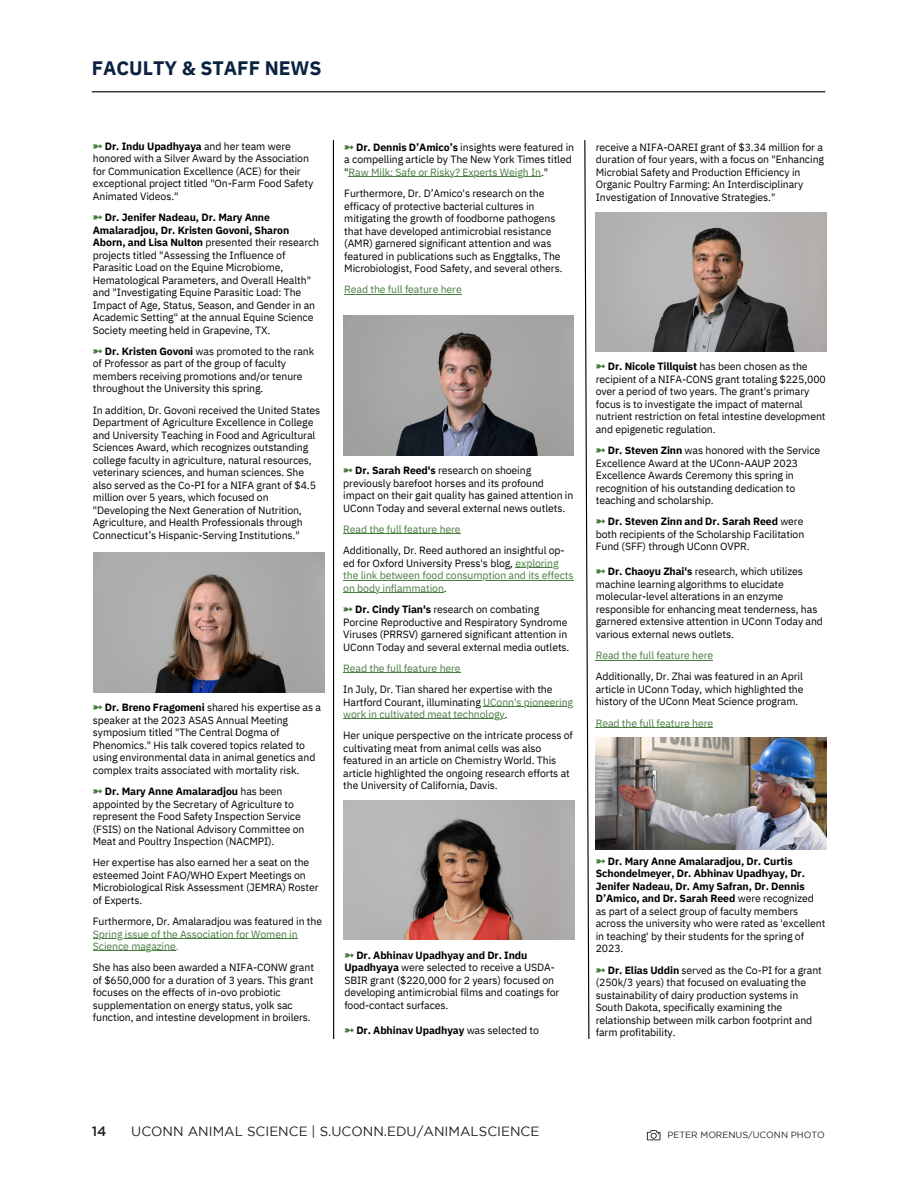
<style>
.page{position:relative;width:918px;height:1188px;background:#fff}
.page>*{position:absolute;margin:0;border:0;box-sizing:border-box;transform-origin:0 0}
.t1{font:700 19.5px "IBM Plex Sans";color:#0a223f}
.t2{font:500 13.65px "Gotham";color:#231f20}
.t3{font:13.35px "Gotham";color:#231f20}
.t4{font:10.5px/12.5px "IBM Plex Sans";letter-spacing:-.01em;color:#000}
.t5{font:10.5px/12.5px "IBM Plex Sans";letter-spacing:-.01em;color:#497d40}
.t6{font:700 10.5px "IBM Plex Sans";letter-spacing:-.01em;color:#000}
.t7{font:9px "Gotham";color:#231f20}
.s1{font-family:"Free Serif";color:#497d40}
.s2{font-weight:700}
.s3{color:#000}
.s4{color:#497d40}
.s5{font-family:"Free Serif";font-weight:400;color:#497d40}
.s6{font-weight:400}
</style>
<div class="page">
<hr style="left:92px;top:91px;width:733px;height:1px;background:#000">
<img style="left:93px;top:553px;width:231px;height:139px">
<hr style="left:349px;top:177px;width:192px;height:1px;background:#497d40">
<hr style="left:344px;top:294px;width:118px;height:1px;background:#497d40">
<img style="left:343px;top:316px;width:231px;height:139px">
<hr style="left:343px;top:534px;width:118px;height:1px;background:#497d40">
<hr style="left:515px;top:567px;width:43px;height:1px;background:#497d40">
<hr style="left:343px;top:580px;width:231px;height:1px;background:#497d40">
<hr style="left:343px;top:592px;width:101px;height:1px;background:#497d40">
<hr style="left:343px;top:672px;width:118px;height:1px;background:#497d40">
<hr style="left:483px;top:706px;width:90px;height:1px;background:#497d40">
<hr style="left:343px;top:719px;width:162px;height:1px;background:#497d40">
<img style="left:344px;top:800px;width:230px;height:140px">
<hr style="left:596px;top:660px;width:117px;height:1px;background:#497d40">
<hr style="left:596px;top:727px;width:117px;height:1px;background:#497d40">
<img style="left:596px;top:212px;width:230px;height:140px">
<img style="left:596px;top:738px;width:230px;height:111px">
<hr style="left:333px;top:140px;width:1px;height:899px;background:#000">
<svg style="left:584px;top:140px;width:6px;height:899px"></svg>
<svg style="left:647px;top:1130px;width:13px;height:10px"></svg>
<hr style="left:93px;top:938px;width:205px;height:1px;background:#497d40">
<hr style="left:93px;top:951px;width:83px;height:1px;background:#497d40">
<p class="t1" style="left:92px;top:55px;width:231px">FACULTY &amp; STAFF NEWS</p>
<p class="t4" style="left:93px;top:140px;width:222px"><span class="s1">➼</span> <span class="s2">Dr. Indu Upadhyaya</span> and her team were honored with a Silver Award by the Association for Communication Excellence (ACE) for their exceptional project titled "On-Farm Food Safety Animated Videos."</p>
<p class="t4" style="left:93px;top:211px;width:228px"><span class="s1">➼</span> <span class="s2">Dr. Jenifer Nadeau, Dr. Mary Anne Amalaradjou, Dr. Kristen Govoni, Sharon Aborn, and Lisa Nulton</span> presented their research projects titled "Assessing the Influence of Parasitic Load on the Equine Microbiome, Hematological Parameters, and Overall Health" and "Investigating Equine Parasitic Load: The Impact of Age, Status, Season, and Gender in an Academic Setting" at the annual Equine Science Society meeting held in Grapevine, TX.</p>
<p class="t4" style="left:93px;top:345px;width:223px"><span class="s1">➼</span> <span class="s2">Dr. Kristen Govoni</span> was promoted to the rank of Professor as part of the group of faculty members receiving promotions and/or tenure throughout the University this spring.</p>
<p class="t4" style="left:93px;top:404px;width:229px">In addition, Dr. Govoni received the United States Department of Agriculture Excellence in College and University Teaching in Food and Agricultural Sciences Award, which recognizes outstanding college faculty in agriculture, natural resources, veterinary sciences, and human sciences. She also served as the Co-PI for a NIFA grant of $4.5 million over 5 years, which focused on "Developing the Next Generation of Nutrition, Agriculture, and Health Professionals through Connecticut’s Hispanic-Serving Institutions."</p>
<p class="t4" style="left:93px;top:701px;width:230px"><span class="s1">➼</span> <span class="s2">Dr. Breno Fragomeni</span> shared his expertise as a speaker at the 2023 ASAS Annual Meeting symposium titled "The Central Dogma of Phenomics." His talk covered topics related to using environmental data in animal genetics and complex traits associated with mortality risk.</p>
<p class="t4" style="left:93px;top:785px;width:213px"><span class="s1">➼</span> <span class="s2">Dr. Mary Anne Amalaradjou</span> has been appointed by the Secretary of Agriculture to represent the Food Safety Inspection Service (FSIS) on the National Advisory Committee on Meat and Poultry Inspection (NACMPI).</p>
<p class="t4" style="left:93px;top:856px;width:227px">Her expertise has also earned her a seat on the esteemed Joint FAO/WHO Expert Meetings on Microbiological Risk Assessment (JEMRA) Roster of Experts.</p>
<p class="t5" style="left:93px;top:915px;width:231px"><span class="s3">Furthermore, Dr. Amalaradjou was featured in the<br></span>Spring issue of the Association for Women in<br>Science magazine.</p>
<p class="t4" style="left:93px;top:961px;width:223px">She has also been awarded a NIFA-CONW grant of $650,000 for a duration of 3 years. This grant focuses on the effects of in-ovo probiotic supplementation on energy status, yolk sac function, and intestine development in broilers.</p>
<p class="t4" style="left:344px;top:141px;width:231px"><span class="s1">➼</span> <span class="s2">Dr. Dennis D’Amico’s</span> insights were featured in a compelling article by The New York Times titled "<span class="s4">Raw Milk: Safe or Risky? Experts Weigh In</span>."</p>
<p class="t4" style="left:344px;top:187px;width:220px">Furthermore, Dr. D’Amico's research on the efficacy of protective bacterial cultures in mitigating the growth of foodborne pathogens that have developed antimicrobial resistance (AMR) garnered significant attention and was featured in publications such as Enggtalks, The Microbiologist, Food Safety, and several others.</p>
<p class="t5" style="left:344px;top:283px;width:119px">Read the full feature here</p>
<p class="t4" style="left:343px;top:464px;width:232px"><span class="s1">➼</span> <span class="s2">Dr. Sarah Reed's</span> research on shoeing previously barefoot horses and its profound impact on their gait quality has gained attention in UConn Today and several external news outlets.</p>
<p class="t5" style="left:343px;top:523px;width:119px">Read the full feature here</p>
<p class="t4" style="left:343px;top:544px;width:232px">Additionally, Dr. Reed authored an insightful op&shy;ed for Oxford University Press's blog, <span class="s4">exploring the link between food consumption and its effects on body inflammation</span>.</p>
<p class="t4" style="left:343px;top:603px;width:228px"><span class="s1">➼</span> <span class="s2">Dr. Cindy Tian's</span> research on combating Porcine Reproductive and Respiratory Syndrome Viruses (PRRSV) garnered significant attention in UConn Today and several external media outlets.</p>
<p class="t5" style="left:343px;top:662px;width:119px">Read the full feature here</p>
<p class="t4" style="left:343px;top:683px;width:231px">In July, Dr. Tian shared her expertise with the<br>Hartford Courant, illuminating <span class="s4">UConn's pioneering work in cultivated meat technology</span>.</p>
<p class="t4" style="left:343px;top:729px;width:231px">Her unique perspective on the intricate process of cultivating meat from animal cells was also featured in an article on Chemistry World. This article highlighted the ongoing research efforts at the University of California, Davis.</p>
<p class="t4" style="left:344px;top:949px;width:217px"><span class="s1">➼</span> <span class="s2">Dr. Abhinav Upadhyay and Dr. Indu Upadhyaya</span> were selected to receive a USDA-SBIR grant ($220,000 for 2 years) focused on developing antimicrobial films and coatings for food-contact surfaces.</p>
<p class="t6" style="left:344px;top:1023px;width:196px"><span class="s5">➼</span> Dr. Abhinav Upadhyay <span class="s6">was selected to</span></p>
<p class="t4" style="left:596px;top:141px;width:230px">receive a NIFA-OAREI grant of $3.34 million for a duration of four years, with a focus on "Enhancing Microbial Safety and Production Efficiency in Organic Poultry Farming: An Interdisciplinary Investigation of Innovative Strategies."</p>
<p class="t4" style="left:596px;top:360px;width:232px"><span class="s1">➼</span> <span class="s2">Dr. Nicole Tillquist</span> has been chosen as the recipient of a NIFA-CONS grant totaling $225,000 over a period of two years. The grant's primary focus is to investigate the impact of maternal nutrient restriction on fetal intestine development and epigenetic regulation.</p>
<p class="t4" style="left:596px;top:444px;width:226px"><span class="s1">➼</span> <span class="s2">Dr. Steven Zinn</span> was honored with the Service</p>
<p class="t4" style="left:596px;top:457px;width:204px">Excellence Award at the UConn-AAUP 2023<br>Excellence Awards Ceremony this spring in recognition of his outstanding dedication to teaching and scholarship.</p>
<p class="t4" style="left:596px;top:515px;width:210px;text-align:justify"><span class="s1">➼</span> <span class="s2">Dr. Steven Zinn and Dr. Sarah Reed</span> were both recipients of the Scholarship Facilitation Fund (SFF) through UConn OVPR.</p>
<p class="t4" style="left:596px;top:565px;width:229px"><span class="s1">➼</span> <span class="s2">Dr. Chaoyu Zhai's</span> research, which utilizes machine learning algorithms to elucidate molecular-level alterations in an enzyme responsible for enhancing meat tenderness, has garnered extensive attention in UConn Today and various external news outlets.</p>
<p class="t5" style="left:596px;top:649px;width:119px">Read the full feature here</p>
<p class="t4" style="left:596px;top:670px;width:209px;text-align:justify">Additionally, Dr. Zhai was featured in an April article in UConn Today, which highlighted the history of the UConn Meat Science program.</p>
<p class="t5" style="left:596px;top:717px;width:119px">Read the full feature here</p>
<p class="t4" style="left:596px;top:855px;width:231px"><span class="s1">➼</span> <span class="s2">Dr. Mary Anne Amalaradjou, Dr. Curtis Schondelmeyer, Dr. Abhinav Upadhyay, Dr.<br>Jenifer Nadeau, Dr. Amy Safran, Dr. Dennis D’Amico, and Dr. Sarah Reed</span> were recognized as part of a select group of faculty members across the university who were rated as 'excellent in teaching' by their students for the spring of 2023.</p>
<p class="t4" style="left:596px;top:963px;width:228px"><span class="s1">➼</span> <span class="s2">Dr. Elias Uddin</span> served as the Co-PI for a grant (250k/3 years) that focused on evaluating the sustainability of dairy production systems in South Dakota, specifically examining the relationship between milk carbon footprint and farm profitability.</p>
<p class="t2" style="left:92px;top:1126px;width:16px">14</p>
<p class="t3" style="left:131px;top:1127px;width:410px">UCONN ANIMAL SCIENCE | S.UCONN.EDU/ANIMALSCIENCE</p>
<p class="t7" style="left:667px;top:1131px;width:159px">PETER MORENUS/UCONN PHOTO</p>
</div>
